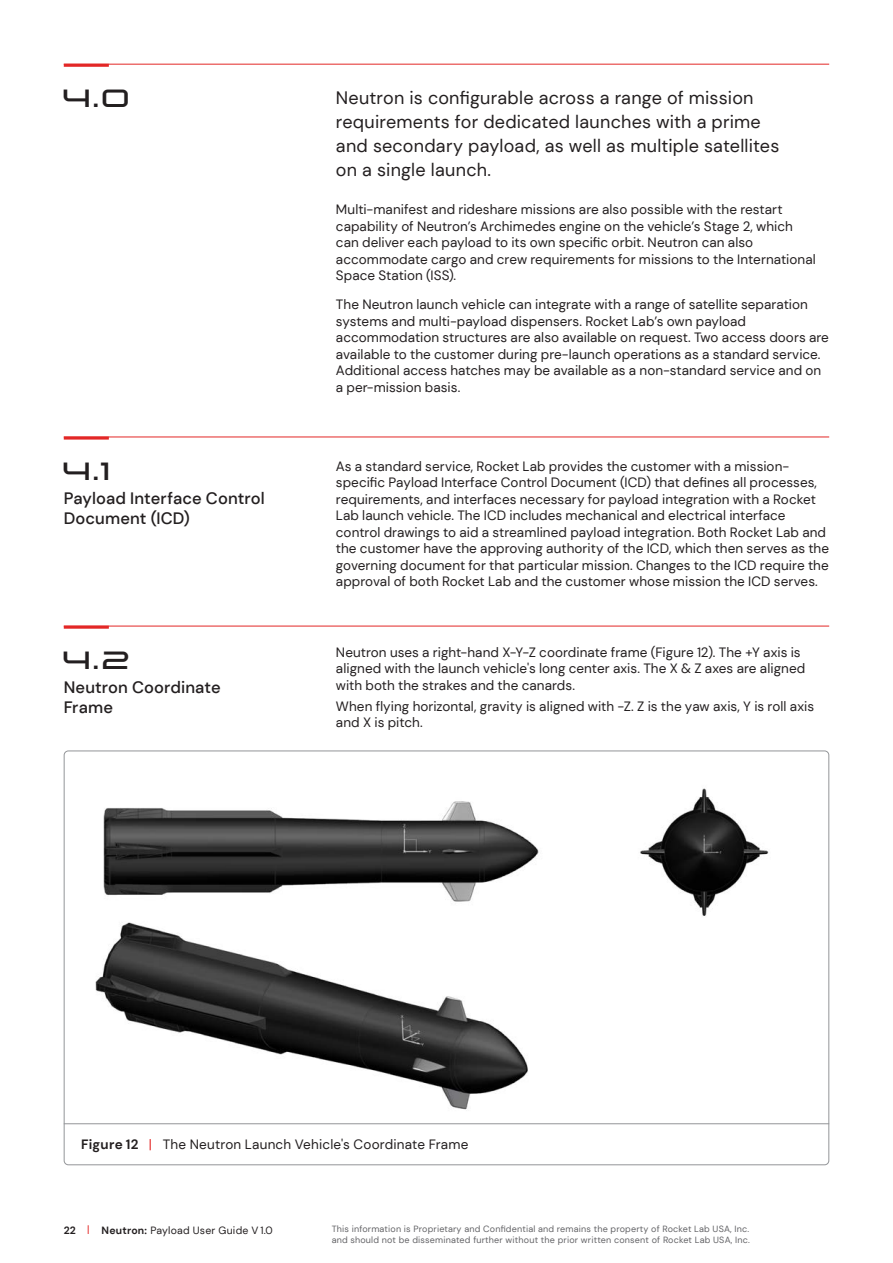
<style>
.page{position:relative;width:893px;height:1263px;background:#fff}
.page>*{position:absolute;margin:0;border:0;box-sizing:border-box;transform-origin:0 0}
._1_1_NUMBERS{font:36px "Nebula";color:#231f20}
._1_1_NUMBERS-2{font:18px/24px "DM Sans";letter-spacing:.01em;color:#231f20}
._1_1_Headlines{font:500 16.5px/19.8px "DM Sans";letter-spacing:.005em;color:#231f20}
.t1{font:13.5px/16.5px "DM Sans";letter-spacing:.005em;color:#231f20}
.t2{font:10.5px "DM Sans";letter-spacing:.02em;color:#231f20}
.t3{font:9px/10.8px "DM Sans";letter-spacing:.02em;color:#636366}
.s1{font-weight:700}
.s2{color:#e32726}
</style>
<div class="page">
<hr style="left:64px;top:1123px;width:765px;height:1px;background:#939598">
<img style="left:95px;top:922px;width:433px;height:188px">
<img style="left:103px;top:801px;width:436px;height:101px">
<img style="left:640px;top:788px;width:129px;height:128px">
<hr style="left:64px;top:626px;width:765px;height:1px;background:#e32726">
<hr style="left:64px;top:626px;width:45px;height:3px;background:#e32726">
<hr style="left:64px;top:437px;width:765px;height:1px;background:#e32726">
<hr style="left:64px;top:64px;width:765px;height:1px;background:#e32726">
<hr style="left:64px;top:437px;width:45px;height:3px;background:#e32726">
<hr style="left:64px;top:64px;width:45px;height:3px;background:#e32726">
<p class="_1_1_NUMBERS" style="left:64px;top:81px;width:71px">4.0</p>
<p class="_1_1_NUMBERS-2" style="left:336px;top:86px;width:445px">Neutron is configurable across a range of mission requirements for dedicated launches with a prime and secondary payload, as well as multiple satellites on a single launch.</p>
<p class="t1" style="left:336px;top:201px;width:481px">Multi-manifest and rideshare missions are also possible with the restart capability of Neutron’s Archimedes engine on the vehicle’s Stage 2, which can deliver each payload to its own specific orbit. Neutron can also accommodate cargo and crew requirements for missions to the International Space Station (ISS).</p>
<p class="t1" style="left:336px;top:296px;width:495px">The Neutron launch vehicle can integrate with a range of satellite separation systems and multi-payload dispensers. Rocket Lab’s own payload accommodation structures are also available on request. Two access doors are available to the customer during pre-launch operations as a standard service.<br>Additional access hatches may be available as a non-standard service and on a per-mission basis.</p>
<p class="_1_1_NUMBERS" style="left:64px;top:454px;width:51px">4.1</p>
<p class="_1_1_Headlines" style="left:64px;top:488px;width:202px">Payload Interface Control<br>Document (ICD)</p>
<p class="t1" style="left:336px;top:458px;width:495px">As a standard service, Rocket Lab provides the customer with a mission&shy;specific Payload Interface Control Document (ICD) that defines all processes, requirements, and interfaces necessary for payload integration with a Rocket Lab launch vehicle. The ICD includes mechanical and electrical interface control drawings to aid a streamlined payload integration. Both Rocket Lab and the customer have the approving authority of the ICD, which then serves as the governing document for that particular mission. Changes to the ICD require the approval of both Rocket Lab and the customer whose mission the ICD serves.</p>
<p class="_1_1_NUMBERS" style="left:64px;top:643px;width:71px">4.2</p>
<p class="_1_1_Headlines" style="left:64px;top:677px;width:158px">Neutron Coordinate<br>Frame</p>
<p class="t1" style="left:336px;top:644px;width:471px">Neutron uses a right-hand X-Y-Z coordinate frame (Figure 12). The +Y axis is aligned with the launch vehicle's long center axis. The X &amp; Z axes are aligned with both the strakes and the canards.</p>
<p class="t1" style="left:336px;top:698px;width:480px">When flying horizontal, gravity is aligned with -Z. Z is the yaw axis, Y is roll axis and X is pitch.</p>
<p class="t1" style="left:81px;top:1136px;width:389px"><span class="s1">Figure 12</span> <span class="s2">|</span> The Neutron Launch Vehicle's Coordinate Frame</p>
<p class="t2" style="left:64px;top:1223px;width:211px"><span class="s1">22</span> <span class="s2">|</span> <span class="s1">Neutron:</span> Payload User Guide V 1.0</p>
<p class="t3" style="left:332px;top:1224px;width:420px">This information is Proprietary and Confidential and remains the property of Rocket Lab USA, Inc. and should not be disseminated further without the prior written consent of Rocket Lab USA, Inc.</p>
</div>
